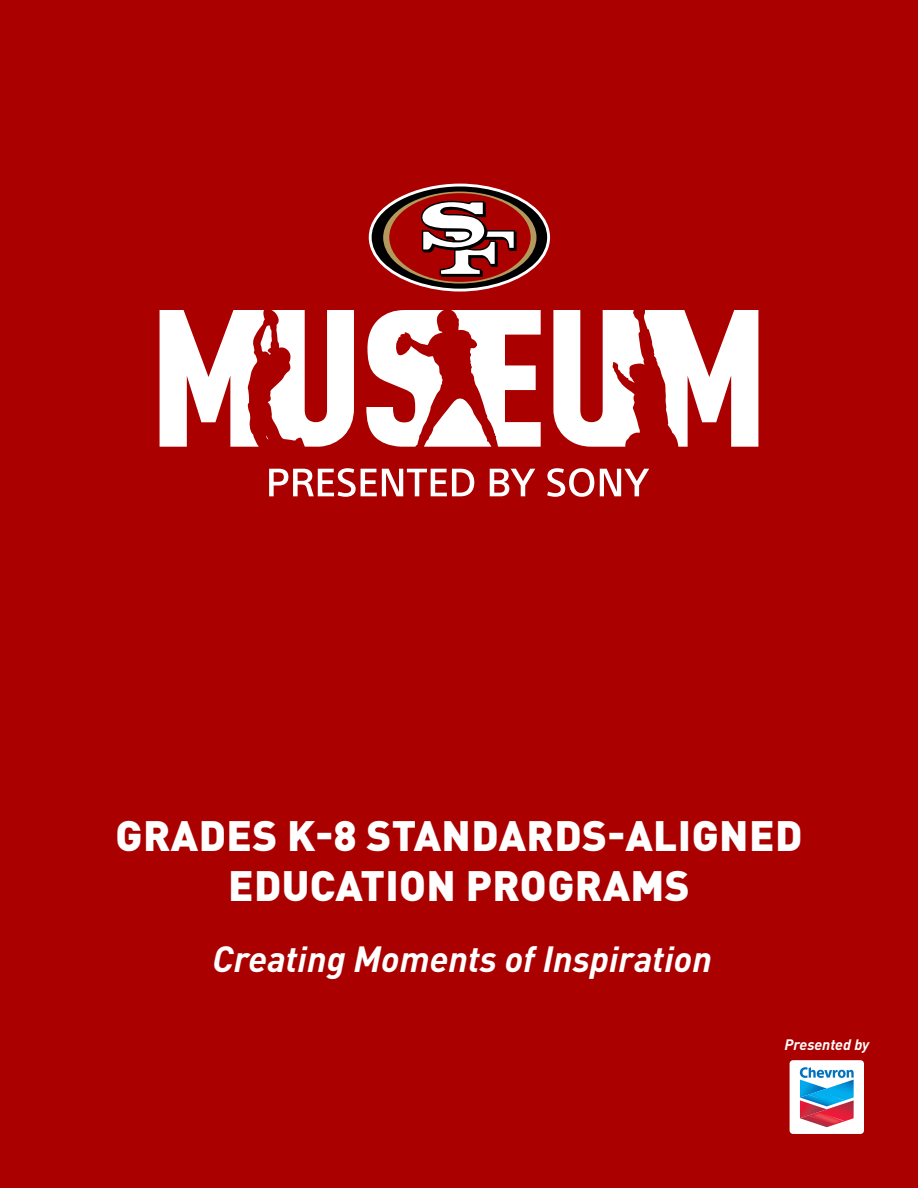
<style>
.page{position:relative;width:918px;height:1188px;background:#ab0000}
.page>*{position:absolute;margin:0;border:0;box-sizing:border-box;transform-origin:0 0}
.t1{font:900 42px/50.4px "DINOT";letter-spacing:.01em;color:#fff;text-align:center}
.t2{font:italic 700 36px "DINOT";color:#fff}
.t3{font:italic 700 15px "DINOT";color:#fff}
</style>
<div class="page">
<svg style="left:269px;top:468px;width:205px;height:29px"></svg>
<svg style="left:490px;top:469px;width:45px;height:27px"></svg>
<svg style="left:547px;top:468px;width:47px;height:29px"></svg>
<svg style="left:600px;top:469px;width:49px;height:27px"></svg>
<svg style="left:160px;top:310px;width:194px;height:137px"></svg>
<svg style="left:366px;top:310px;width:175px;height:137px"></svg>
<svg style="left:553px;top:310px;width:205px;height:137px"></svg>
<svg style="left:369px;top:184px;width:181px;height:108px"></svg>
<div style="left:790px;top:1060px;width:74px;height:74px;background:#fff;border-radius:4px"></div>
<svg style="left:800px;top:1067px;width:54px;height:60px"></svg>
<img style="left:809px;top:1113px;width:35px;height:11px">
<p class="t1" style="left:116px;top:809px;width:688px">GRADES K-8 STANDARDS-ALIGNED<br>EDUCATION PROGRAMS</p>
<p class="t2" style="left:212px;top:935px;width:501px">Creating Moments of Inspiration</p>
<p class="t3" style="left:784px;top:1035px;width:86px">Presented by</p>
</div>
